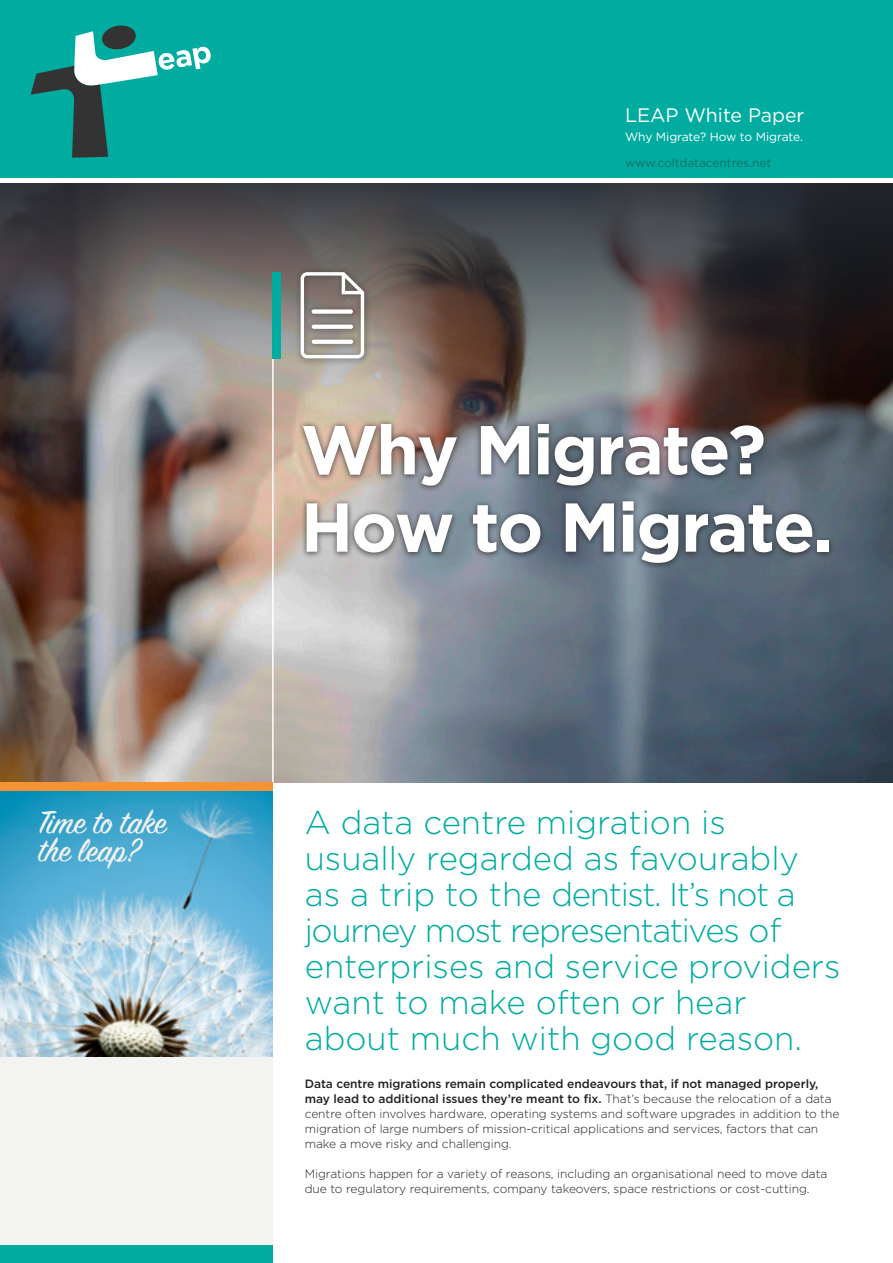
<style>
.page{position:relative;width:893px;height:1263px;background:#fff}
.page>*{position:absolute;margin:0;border:0;box-sizing:border-box;transform-origin:0 0}
.t1{font:700 69px "Gotham";letter-spacing:-.03em;color:#fff}
.Table_Bullets_White{font:36px "Sign Painter House Script";letter-spacing:-.005em;color:#f3f3f1}
.Table_Bullets_White-2{font:300 33px/36px "Gotham";color:#00aca0}
.t2{font:19.5px "Gotham";color:#fff}
.Table_Bullets_White-3{font:300 12px/15px "Gotham";letter-spacing:-.005em;color:#231f20}
.Table_Bullets_White-4{font:12px "Gotham";letter-spacing:-.01em;color:#fff}
.Table_Bullets_White-5{font:12px "Gotham";letter-spacing:-.005em;color:#116f63}
.s1{font-weight:500}
</style>
<div class="page">
<img style="left:0;top:429px;width:893px;height:353px">
<img style="left:0;top:183px;width:893px;height:246px">
<div style="left:0;top:813px;width:273px;height:450px;background:#f3f3f1"></div>
<div style="left:0;top:1246px;width:273px;height:17px;background:#00aca0"></div>
<div style="left:0;top:0;width:893px;height:179px;background:#00aca0"></div>
<div style="left:297px;top:418px;width:539px;height:151px;background:#231f20;opacity:.7"></div>
<hr style="left:272px;top:349px;width:2px;height:474px;background:#fff">
<div style="left:272px;top:272px;width:9px;height:86px;background:#00aca0"></div>
<div style="left:293px;top:265px;width:78px;height:100px;background:#231f20;opacity:.25"></div>
<svg style="left:301px;top:272px;width:63px;height:86px"></svg>
<div style="left:312px;top:309px;width:41px;height:5px;background:#fff;border-radius:2px"></div>
<svg style="left:312px;top:325px;width:41px;height:4px"></svg>
<svg style="left:312px;top:340px;width:41px;height:4px"></svg>
<img style="left:0;top:791px;width:272px;height:265px">
<div style="left:0;top:782px;width:272px;height:9px;background:#f79332"></div>
<svg style="left:31px;top:26px;width:180px;height:132px"></svg>
<p class="Table_Bullets_White" style="left:38px;top:800px;width:130px">Time to take</p>
<p class="Table_Bullets_White" style="left:38px;top:829px;width:103px">the leap?</p>
<p class="t2" style="left:625px;top:103px;width:181px">LEAP White Paper</p>
<p class="Table_Bullets_White-4" style="left:625px;top:129px;width:179px">Why Migrate? How to Migrate.</p>
<p class="Table_Bullets_White-5" style="left:625px;top:155px;width:148px">www.coltdatacentres.net</p>
<p class="t1" style="left:301px;top:410px;width:467px">Why Migrate?</p>
<p class="t1" style="left:301px;top:487px;width:534px">How to Migrate.</p>
<p class="Table_Bullets_White-2" style="left:305px;top:804px;width:537px">A data centre migration is usually regarded as favourably as a trip to the dentist. It’s not a journey most representatives of enterprises and service providers want to make often or hear about much with good reason.</p>
<p class="Table_Bullets_White-3" style="left:305px;top:1076px;width:536px"><span class="s1">Data centre migrations remain complicated endeavours that, if not managed properly, may lead to additional issues they’re meant to fix.</span> That’s because the relocation of a data centre often involves hardware, operating systems and software upgrades in addition to the migration of large numbers of mission-critical applications and services, factors that can make a move risky and challenging.</p>
<p class="Table_Bullets_White-3" style="left:305px;top:1166px;width:524px">Migrations happen for a variety of reasons, including an organisational need to move data due to regulatory requirements, company takeovers, space restrictions or cost-cutting.</p>
</div>
